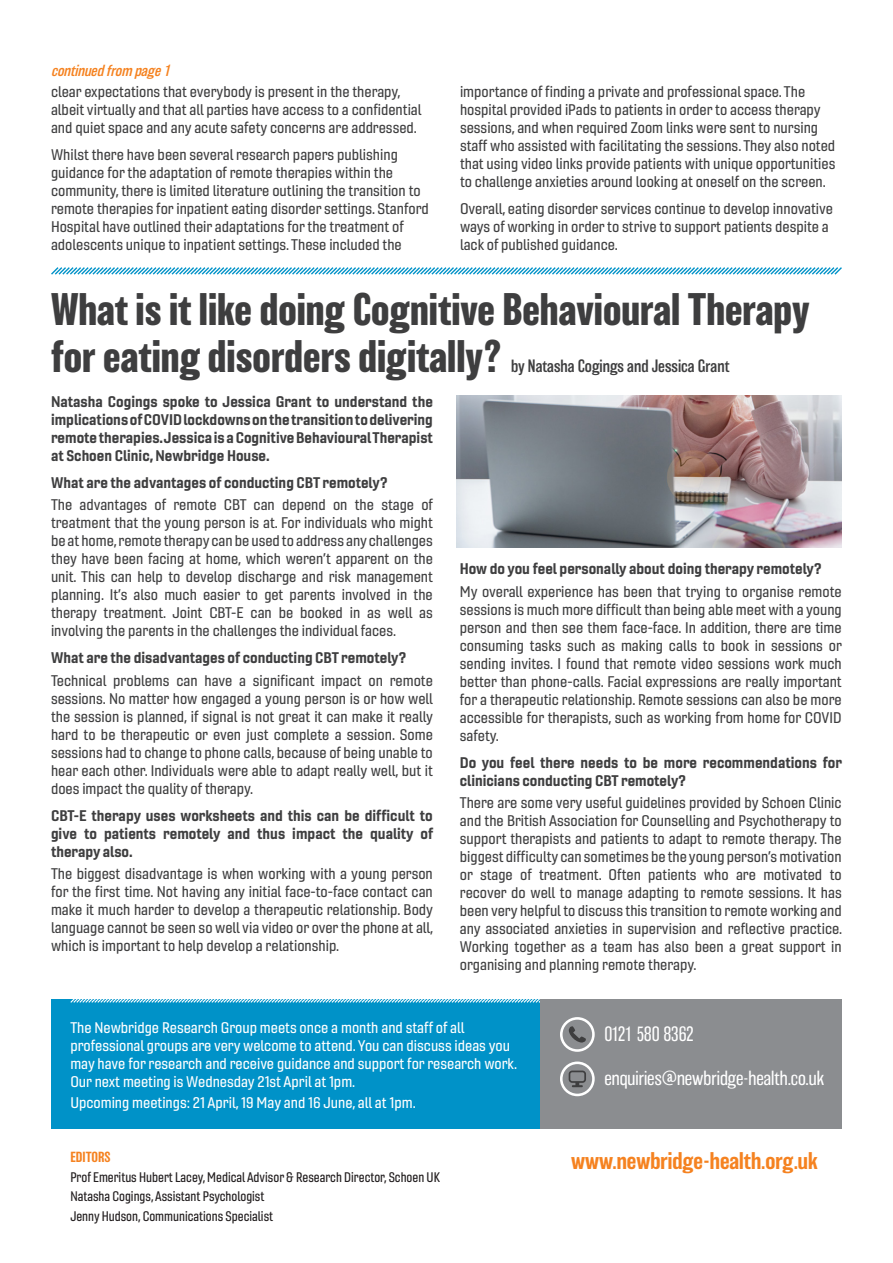
<style>
.page{position:relative;width:893px;height:1263px;background:#fff}
.page>*{position:absolute;margin:0;border:0;box-sizing:border-box;transform-origin:0 0}
.Text_Bolded{font:700 42px/46.5px "Balboa";color:#3e3e3f}
.Contact{font:500 22.5px "Balboa";color:#f58220}
.Contact-2{font:200 19.05px "Balboa";color:#fff}
.Contact-3{font:200 19.05px "Balboa";letter-spacing:-.04em;color:#fff}
.Text_Bolded_2{font:300 16.5px "Balboa";color:#3e3e3f}
.Text_Sub_Head{font:15px/18px "Gineso Nor Med";color:#3e3e3f;text-align:justify}
.Text{font:15px/18px "Gineso Nor Med";color:#3e3e3f}
.Text_Sub_Head-2{font:15px/18px "Gineso Nor Bol";color:#3e3e3f;text-align:justify}
.Text-2{font:15px/18px "Gineso Nor Med";color:#fff}
.Text_Bolded_2-2{font:italic 300 15px "Balboa";color:#f58220}
.Text_Bolded_2-3{font:13.5px "Gineso Con Med";color:#231f20}
.Text_Bolded_2-4{font:500 13.5px "Balboa";color:#f58220}
</style>
<div class="page">
<div style="left:51px;top:999px;width:489px;height:129px;background:#0092c8"></div>
<svg style="left:70px;top:999px;width:470px;height:4px"></svg>
<div style="left:540px;top:999px;width:302px;height:129px;background:#8b8d90"></div>
<svg style="left:569px;top:1070px;width:17px;height:17px"></svg>
<div style="left:560px;top:1061px;width:35px;height:35px;border:3px solid #fff;border-radius:50%"></div>
<svg style="left:569px;top:1026px;width:17px;height:16px"></svg>
<div style="left:560px;top:1017px;width:35px;height:35px;border:3px solid #fff;border-radius:50%"></div>
<svg style="left:51px;top:267px;width:791px;height:8px"></svg>
<img style="left:457px;top:396px;width:385px;height:151px">
<p class="Text_Bolded_2-2" style="left:51px;top:62px;width:124px">continuedfrom page1</p>
<p class="Text" style="left:51px;top:83px;width:372px">clear expectations that everybody is present in the therapy, albeit virtually and that all parties have access to a confidential and quiet space and any acute safety concerns are addressed.</p>
<p class="Text" style="left:51px;top:146px;width:379px">Whilst there have been several research papers publishing guidance for the adaptation of remote therapies within the community, there is limited literature outlining the transition to remote therapies for inpatient eating disorder settings. Stanford Hospital have outlined their adaptations for the treatment of adolescents unique to inpatient settings. These included the</p>
<p class="Text" style="left:460px;top:83px;width:377px">importance of finding a private and professional space. The hospital provided iPads to patients in order to access therapy sessions, and when required Zoom links were sent to nursing staff who assisted with facilitating the sessions. They also noted that using video links provide patients with unique opportunities to challenge anxieties around looking at oneself on the screen.</p>
<p class="Text" style="left:460px;top:200px;width:375px">Overall, eating disorder services continue to develop innovative ways of working in order to strive to support patients despite a lack of published guidance.</p>
<p class="Text_Bolded" style="left:51px;top:287px;width:760px">What is it like doing Cognitive Behavioural Therapy for eating disorders digitally?</p>
<p class="Text_Bolded_2" style="left:511px;top:357px;width:220px">by Natasha Cogings and Jessica Grant</p>
<p class="Text_Sub_Head-2" style="left:51px;top:392px;width:383px">Natasha Cogings spoke to Jessica Grant to understand the implications of COVID lockdowns on the transition to delivering remote therapies. Jessica is a Cognitive Behavioural Therapist at Schoen Clinic, Newbridge House.</p>
<p class="Text_Sub_Head-2" style="left:51px;top:473px;width:338px">What are the advantages of conducting CBT remotely?</p>
<p class="Text_Sub_Head" style="left:51px;top:496px;width:384px">The advantages of remote CBT can depend on the stage of treatment that the young person is at. For individuals who might be at home, remote therapy can be used to address any challenges they have been facing at home, which weren’t apparent on the unit. This can help to develop discharge and risk management planning. It’s also much easier to get parents involved in the therapy treatment. Joint CBT-E can be booked in as well as involving the parents in the challenges the individual faces.</p>
<p class="Text_Sub_Head-2" style="left:51px;top:648px;width:357px">What are the disadvantages of conducting CBT remotely?</p>
<p class="Text_Sub_Head" style="left:51px;top:671px;width:383px">Technical problems can have a significant impact on remote sessions. No matter how engaged a young person is or how well the session is planned, if signal is not great it can make it really hard to be therapeutic or even just complete a session. Some sessions had to change to phone calls, because of being unable to hear each other. Individuals were able to adapt really well, but it does impact the quality of therapy.</p>
<p class="Text_Sub_Head-2" style="left:51px;top:806px;width:384px">CBT-E therapy uses worksheets and this can be difficult to give to patients remotely and thus impact the quality of therapy also.</p>
<p class="Text_Sub_Head" style="left:51px;top:865px;width:384px">The biggest disadvantage is when working with a young person for the first time. Not having any initial face-to-face contact can make it much harder to develop a therapeutic relationship. Body language cannot be seen so well via video or over the phone at all, which is important to help develop a relationship.</p>
<p class="Text_Sub_Head-2" style="left:460px;top:560px;width:363px">How do you feel personally about doing therapy remotely?</p>
<p class="Text_Sub_Head" style="left:460px;top:582px;width:384px">My overall experience has been that trying to organise remote sessions is much more difficult than being able meet with a young person and then see them face-face. In addition, there are time consuming tasks such as making calls to book in sessions or sending invites. I found that remote video sessions work much better than phone-calls. Facial expressions are really important for a therapeutic relationship. Remote sessions can also be more accessible for therapists, such as working from home for COVID safety.</p>
<p class="Text_Sub_Head-2" style="left:460px;top:753px;width:384px">Do you feel there needs to be more recommendations for clinicians conducting CBT remotely?</p>
<p class="Text_Sub_Head" style="left:460px;top:794px;width:384px">There are some very useful guidelines provided by Schoen Clinic and the British Association for Counselling and Psychotherapy to support therapists and patients to adapt to remote therapy. The biggest difficulty can sometimes be the young person’s motivation or stage of treatment. Often patients who are motivated to recover do well to manage adapting to remote sessions. It has been very helpful to discuss this transition to remote working and any associated anxieties in supervision and reflective practice.<br>Working together as a team has also been a great support in organising and planning remote therapy.</p>
<p class="Text-2" style="left:70px;top:1018px;width:448px">The Newbridge Research Group meets once a month and staff of all professional groups are very welcome to attend. You can discuss ideas you may have for research and receive guidance and support for research work.<br>Our next meeting is Wednesday 21st April at 1pm.</p>
<p class="Text-2" style="left:70px;top:1093px;width:347px">Upcoming meetings: 21 April, 19 May and 16 June, all at 1pm.</p>
<p class="Text_Bolded_2-4" style="left:70px;top:1150px;width:42px">EDITORS</p>
<p class="Text_Bolded_2-3" style="left:70px;top:1168px;width:371px">Prof Emeritus Hubert Lacey, Medical Advisor &amp; Research Director, Schoen UK</p>
<p class="Text_Bolded_2-3" style="left:70px;top:1188px;width:196px">Natasha Cogings, Assistant Psychologist</p>
<p class="Text_Bolded_2-3" style="left:70px;top:1207px;width:204px">Jenny Hudson, Communications Specialist</p>
<p class="Contact-3" style="left:604px;top:1024px;width:91px">0121 580 8362</p>
<p class="Contact-2" style="left:604px;top:1068px;width:221px">enquiries@newbridge-health.co.uk</p>
<p class="Contact" style="left:571px;top:1148px;width:248px">www.newbridge-health.org.uk</p>
</div>
